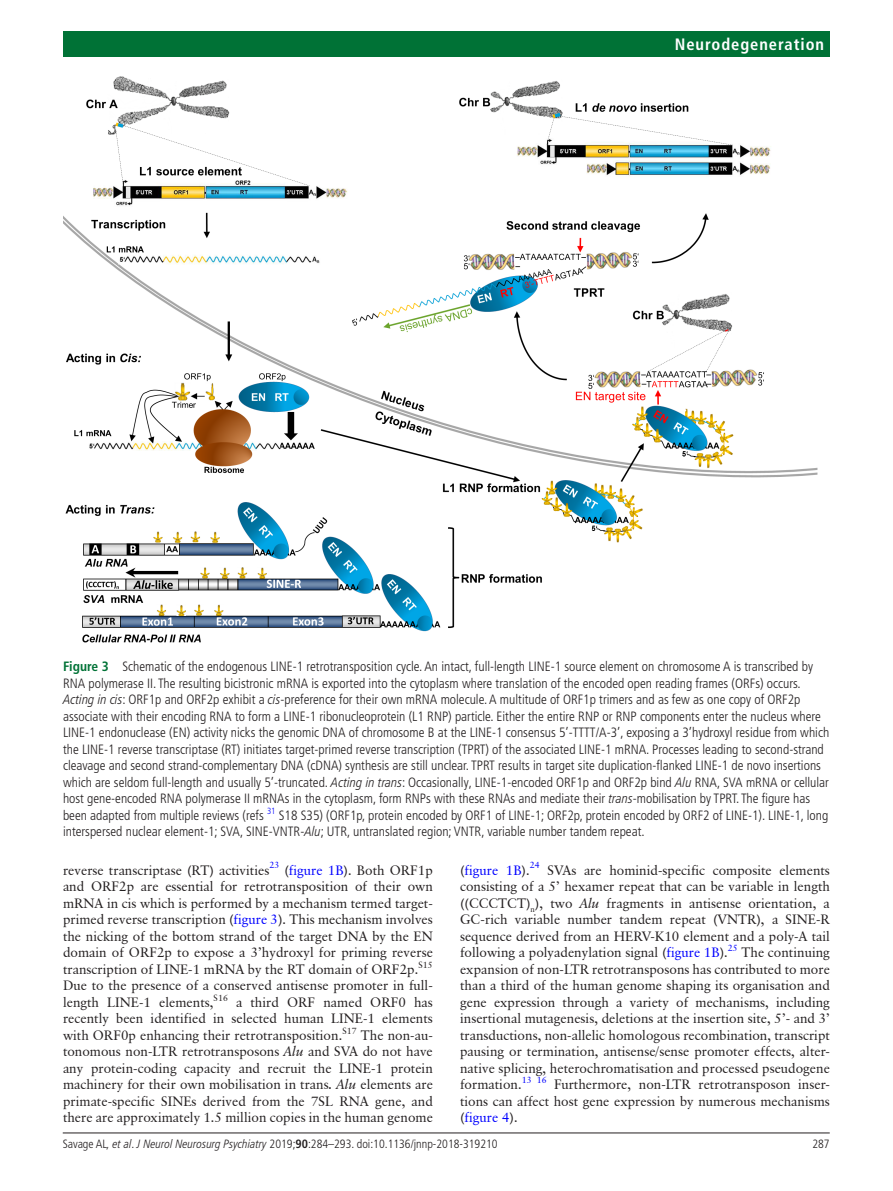
<style>
.page{position:relative;width:893px;height:1191px;background:#fff}
.page>*{position:absolute;margin:0;border:0;box-sizing:border-box;transform-origin:0 0}
.t1{font:700 condensed 16.5px "Frutiger LT Pro";letter-spacing:.055em;color:#fff}
.t2{font:13.5px/16.5px "Classical Garamond BT";color:#231f20;text-align:justify}
.t3{font:300 condensed 13.5px/16.5px "Frutiger LT Pro";color:#231f20}
.t4{font:13.5px "Classical Garamond BT";color:#00f}
.t5{font:300 condensed 12px "Frutiger LT Pro";color:#231f20}
.t6{font:9px "Classical Garamond BT";color:#00f}
.s1{font-weight:700;color:#007236}
.s2{font-style:italic}
.s3{color:#00f}
.s4{color:#231f20}
.s5{font-weight:700}
</style>
<div class="page">
<hr style="left:63px;top:1132px;width:767px;height:1px;background:#231f20">
<div style="left:63px;top:31px;width:767px;height:25px;background:#007236"></div>
<img style="left:63px;top:76px;width:755px;height:567px">
<p class="t1" style="left:675px;top:34px;width:151px">Neurodegeneration</p>
<p class="t3" style="left:63px;top:658px;width:768px"><span class="s1">Figure 3</span> Schematic of the endogenous LI NE-1 retrotransposition cycle. An intact, full-length LI NE-1 source element on chromosome A is transcribed by RNA polymerase II . The resulting bicistronic mRNA is exported into the cytoplasm where translation of the encoded open reading frames (ORFs) occurs.<br><span class="s2">Acting in cis</span>: ORF1p and ORF2p exhibit a <span class="s2">cis</span>-preference for their own mRNA molecule. A multitude of ORF1p trimers and as few as one copy of ORF2p associate with their encoding RNA to form a LI NE-1 ribonucleoprotein (L1 RNP) particle. Either the entire RNP or RNP components enter the nucleus where LI NE-1 endonuclease (EN) activity nicks the genomic DNA of chromosome B at the LI NE-1 consensus 5’-TTTT/A-3’, exposing a 3’hydroxyl residue from which the LI NE-1 reverse transcriptase (RT) initiates target-primed reverse transcription (TPRT) of the associated LI NE-1 mRNA. Processes leading to second-strand cleavage and second strand-complementary DNA (cDNA) synthesis are still unclear. TPRT results in target site duplication-flanked LI NE-1 de novo insertions which are seldom full-length and usually 5’-truncated. <span class="s2">Acting in trans</span>: Occasionally, LI NE-1-encoded ORF1p and ORF2p bind <span class="s2">Alu</span> RNA, SVA mRNA or cellular host gene-encoded RNA polymerase II mRNAs in the cytoplasm, form RNPs with these RNAs and mediate their <span class="s2">trans</span>-mobilisation by TPRT. The figure has been adapted from multiple reviews (refs <sup>31</sup> S18 S35) (ORF1p, protein encoded by ORF1 of LI NE-1; ORF2p, protein encoded by ORF2 of LI NE-1). LI NE-1, long interspersed nuclear element-1; SVA, SI NE-VNTR-<span class="s2">Alu</span>; UTR, untranslated region; VNTR, variable number tandem repeat.</p>
<p class="t2" style="left:63px;top:861px;width:208px">reverse transcriptase (RT) activities</p>
<p class="t6" style="left:269px;top:859px;width:11px">23</p>
<p class="t2" style="left:63px;top:861px;width:371px;text-indent:221px">(<span class="s3">figure 1B</span>). Both ORF1p and ORF2p are essential for retrotransposition of their own mRNA in cis which is performed by a mechanism termed target&shy;primed reverse transcription (<span class="s3">figure 3</span>). This mechanism involves the nicking of the bottom strand of the target DNA by the EN domain of ORF2p to expose a 3’hydroxyl for priming reverse transcription of LINE-1 mRNA by the RT domain of ORF2p.<sup>S15<br></sup>Due to the presence of a conserved antisense promoter in full&shy;length LINE-1 elements,<sup>S16</sup> a third ORF named ORF0 has recently been identified in selected human LINE-1 elements with ORF0p enhancing their retrotransposition.<sup>S17</sup> The non-au&shy;tonomous non-LTR retrotransposons <span class="s2">Alu</span> and SVA do not have any protein-coding capacity and recruit the LINE-1 protein machinery for their own mobilisation in trans<span class="s2">. Alu</span> elements are primate-specific SINEs derived from the 7SL RNA gene, and there are approximately 1.5 million copies in the human genome</p>
<p class="t4" style="left:460px;top:861px;width:81px"><span class="s4">(</span>figure 1B<span class="s4">).</span><sup>24</sup></p>
<p class="t2" style="left:460px;top:861px;width:371px;text-indent:87px">SVAs are hominid-specific composite elements consisting of a 5’ hexamer repeat that can be variable in length ((CCCTCT)<sub>n</sub>), two <span class="s2">Alu</span> fragments in antisense orientation, a GC-rich variable number tandem repeat (VNTR), a SINE-R sequence derived from an HERV-K10 element and a poly-A tail following a polyadenylation signal (<span class="s3">figure 1B</span>).<sup>25</sup> The continuing expansion of non-LTR retrotransposons has contributed to more than a third of the human genome shaping its organisation and gene expression through a variety of mechanisms, including insertional mutagenesis, deletions at the insertion site, 5’- and 3’ transductions, non-allelic homologous recombination, transcript pausing or termination, antisense/sense promoter effects, alter&shy;native splicing, heterochromatisation and processed pseudogene formation.<sup>13</sup> <sup>16</sup> Furthermore, non-LTR retrotransposon inser&shy;tions can affect host gene expression by numerous mechanisms (<span class="s3">figure 4</span>).</p>
<p class="t5" style="left:63px;top:1136px;width:436px">Savage AL<span class="s2">, et al</span>. <span class="s2">J Neurol Neurosurg Psychiatry</span> 2019;<span class="s5">90</span>:284–293. doi:10.1136/jnnp-2018-319210</p>
<p class="t5" style="left:812px;top:1136px;width:19px">287</p>
</div>
